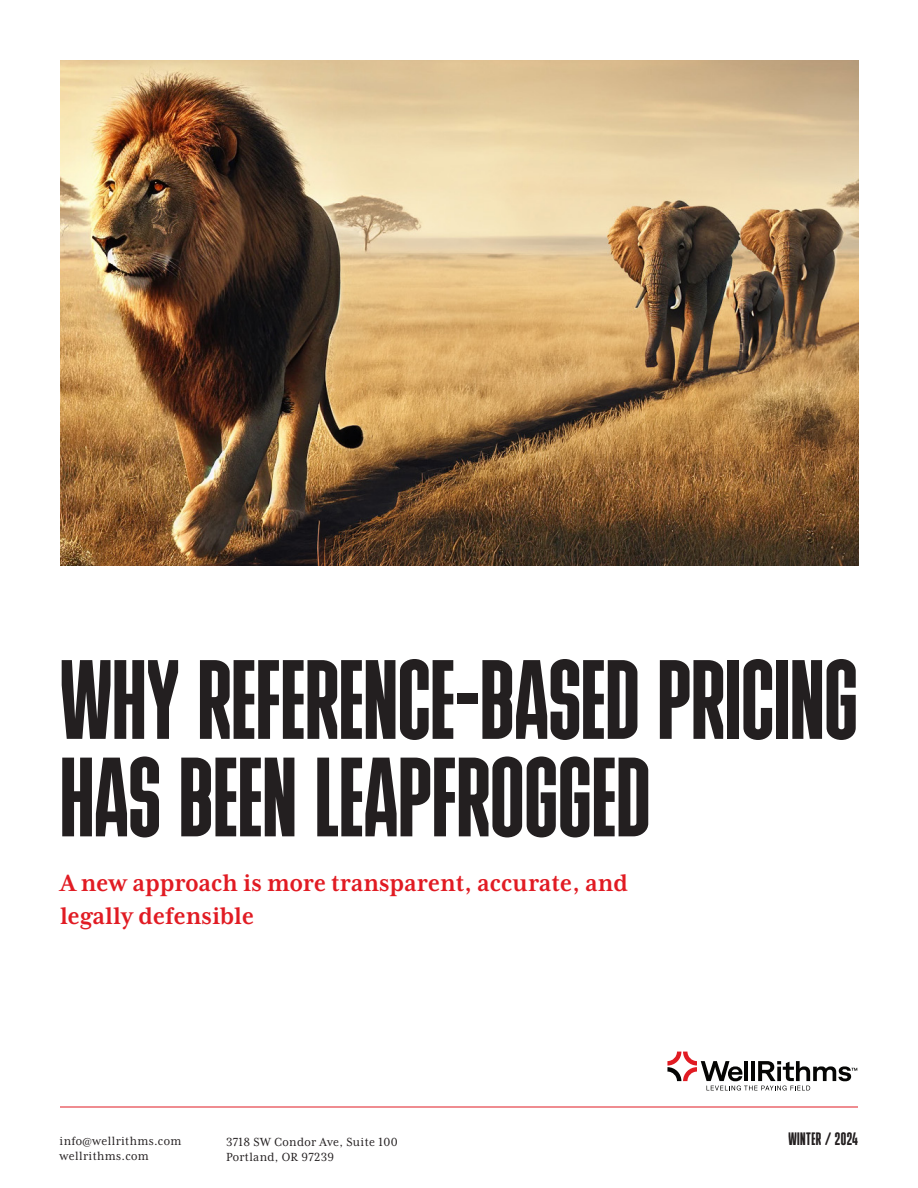
<style>
.page{position:relative;width:918px;height:1188px;background:#fff}
.page>*{position:absolute;margin:0;border:0;box-sizing:border-box;transform-origin:0 0}
.Title_74_60{font:112.5px/97.5px "Bulevar";color:#231f20}
.Subtitle_2_12_16{font:700 27px/32.4px "Mrs Eaves XL Serif Nar OT";color:#e11b23}
.t1{font:18px "Bulevar";letter-spacing:.025em;color:#231f20}
.t2{font:13.5px/15px "Mrs Eaves XL Serif Nar OT";letter-spacing:.025em;color:#231f20}
</style>
<div class="page">
<hr style="left:60px;top:1107px;width:798px;height:1px;background:#e11b23">
<img style="left:60px;top:60px;width:798px;height:506px">
<svg style="left:667px;top:1052px;width:191px;height:39px"></svg>
<p class="Title_74_60" style="left:60px;top:651px;width:799px">WHY REFERENCE-BASED PRICING<br>HAS BEEN LEAPFROGGED</p>
<p class="Subtitle_2_12_16" style="left:60px;top:867px;width:570px">A new approach is more transparent, accurate, and legally defensible</p>
<p class="t2" style="left:60px;top:1133px;width:123px">info@wellrithms.com wellrithms.com</p>
<p class="t2" style="left:226px;top:1135px;width:173px">3718 SW Condor Ave, Suite 100<br>Portland, OR 97239</p>
<p class="t1" style="left:788px;top:1129px;width:71px">WINTER / 2024</p>
</div>
